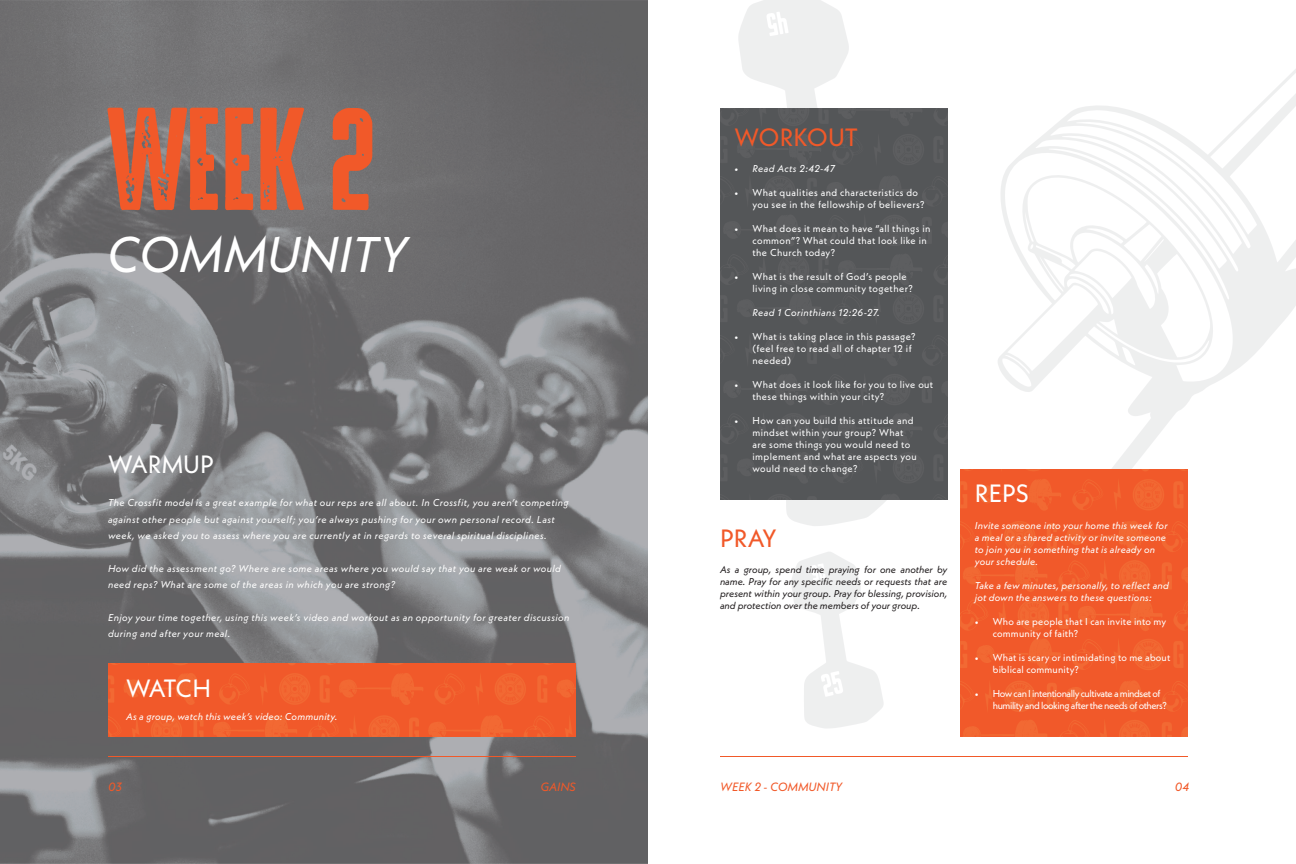
<style>
.page{position:relative;width:1296px;height:864px;background:#fff}
.page>*{position:absolute;margin:0;border:0;box-sizing:border-box;transform-origin:0 0}
.t1{font:110px "Hermano Alto Stamp";color:#f15929}
.t2{font:italic 50px "Neue Kabel";color:#fff}
.t3{font:25px "Neue Kabel";letter-spacing:-.005em;color:#fff}
.t4{font:25px "Neue Kabel";color:#f15929}
.t5{font:italic 12px "Neue Kabel";color:#f15929}
.t6{font:italic 10px/16.4px "Neue Kabel";letter-spacing:.04em;color:#fff}
.t7{font:10px/12px "Neue Kabel";letter-spacing:.04em;color:#fff}
.t8{font:italic 10px/12px "Neue Kabel";letter-spacing:.02em;color:#fff}
.t9{font:italic 10px/12px "Neue Kabel";color:#231f20;text-align:justify}
.t10{font:10px/12px "Neue Kabel";letter-spacing:.02em;color:#fff}
.t11{font:10px/12px "Neue Kabel";letter-spacing:-.04em;color:#fff}
</style>
<div class="page">
<img style="left:0;top:0;width:648px;height:864px">
<hr style="left:108px;top:756px;width:468px;height:1px;background:#f15929">
<img style="left:108px;top:663px;width:468px;height:73px">
<svg style="left:997px;top:69px;width:299px;height:401px"></svg>
<hr style="left:720px;top:756px;width:468px;height:1px;background:#f15929">
<svg style="left:738px;top:0;width:111px;height:108px"></svg>
<svg style="left:786px;top:500px;width:100px;height:26px"></svg>
<svg style="left:791px;top:552px;width:93px;height:176px"></svg>
<img style="left:720px;top:108px;width:227px;height:392px">
<img style="left:961px;top:470px;width:227px;height:266px">
<h1 class="t1" style="left:107px;top:108px;width:270px">WEEK 2</h1>
<h2 class="t2" style="left:107px;top:223px;width:302px">COMMUNITY</h2>
<h3 class="t3" style="left:108px;top:449px;width:107px">WARMUP</h3>
<p class="t6" style="left:108px;top:494px;width:462px">The Crossfit model is a great example for what our reps are all about. In Crossfit, you aren’t competing against other people but against yourself; you’re always pushing for your own personal record. Last week, we asked you to assess where you are currently at in regards to several spiritual disciplines.</p>
<p class="t6" style="left:108px;top:560px;width:455px">How did the assessment go? Where are some areas where you would say that you are weak or would need reps? What are some of the areas in which you are strong?</p>
<p class="t6" style="left:108px;top:609px;width:463px">Enjoy your time together, using this week’s video and workout as an opportunity for greater discussion during and after your meal.</p>
<h3 class="t3" style="left:126px;top:672px;width:87px">WATCH</h3>
<p class="t8" style="left:126px;top:710px;width:213px">As a group, watch this week’s video: Community.</p>
<p class="t5" style="left:108px;top:779px;width:15px">03</p>
<p class="t5" style="left:540px;top:779px;width:37px">GAINS</p>
<h3 class="t4" style="left:735px;top:121px;width:125px">WORKOUT</h3>
<p class="t6" style="left:735px;top:161px;width:102px">• Read Acts 2:42-47</p>
<p class="t7" style="left:753px;top:187px;width:174px;text-indent:-18px">• What qualities and characteristics do you see in the fellowship of believers?</p>
<p class="t7" style="left:753px;top:223px;width:179px;text-indent:-18px">• What does it mean to have “all things in common”? What could that look like in the Church today?</p>
<p class="t7" style="left:753px;top:271px;width:162px;text-indent:-18px">• What is the result of God’s people living in close community together?</p>
<p class="t6" style="left:753px;top:305px;width:129px">Read 1 Corinthians 12:26-27.</p>
<p class="t7" style="left:753px;top:331px;width:165px;text-indent:-18px">• What is taking place in this passage? (feel free to read all of chapter 12 if needed)</p>
<p class="t7" style="left:753px;top:379px;width:182px;text-indent:-18px">• What does it look like for you to live out these things within your city?</p>
<p class="t7" style="left:753px;top:415px;width:166px;text-indent:-18px">• How can you build this attitude and mindset within your group? What are some things you would need to implement and what are aspects you would need to change?</p>
<h3 class="t4" style="left:720px;top:522px;width:58px">PRAY</h3>
<p class="t9" style="left:720px;top:564px;width:229px">As a group, spend time praying for one another by name. Pray for any specific needs or requests that are present within your group. Pray for blessing, provision, and protection over the members of your group.</p>
<h3 class="t3" style="left:975px;top:477px;width:56px">REPS</h3>
<p class="t8" style="left:975px;top:519px;width:194px">Invite someone into your home this week for a meal or a shared activity or invite someone to join you in something that is already on your schedule.</p>
<p class="t8" style="left:975px;top:579px;width:196px">Take a few minutes, personally, to reflect and jot down the answers to these questions:</p>
<p class="t10" style="left:993px;top:615px;width:175px;text-indent:-18px">• Who are people that I can invite into my community of faith?</p>
<p class="t10" style="left:993px;top:651px;width:179px;text-indent:-18px">• What is scary or intimidating to me about biblical community?</p>
<p class="t11" style="left:993px;top:687px;width:176px;text-indent:-18px">• How can I intentionally cultivate a mindset of humility and looking after the needs of others?</p>
<p class="t5" style="left:720px;top:779px;width:124px">WEEK 2 - COMMUNITY</p>
<p class="t5" style="left:1175px;top:779px;width:16px">04</p>
</div>
